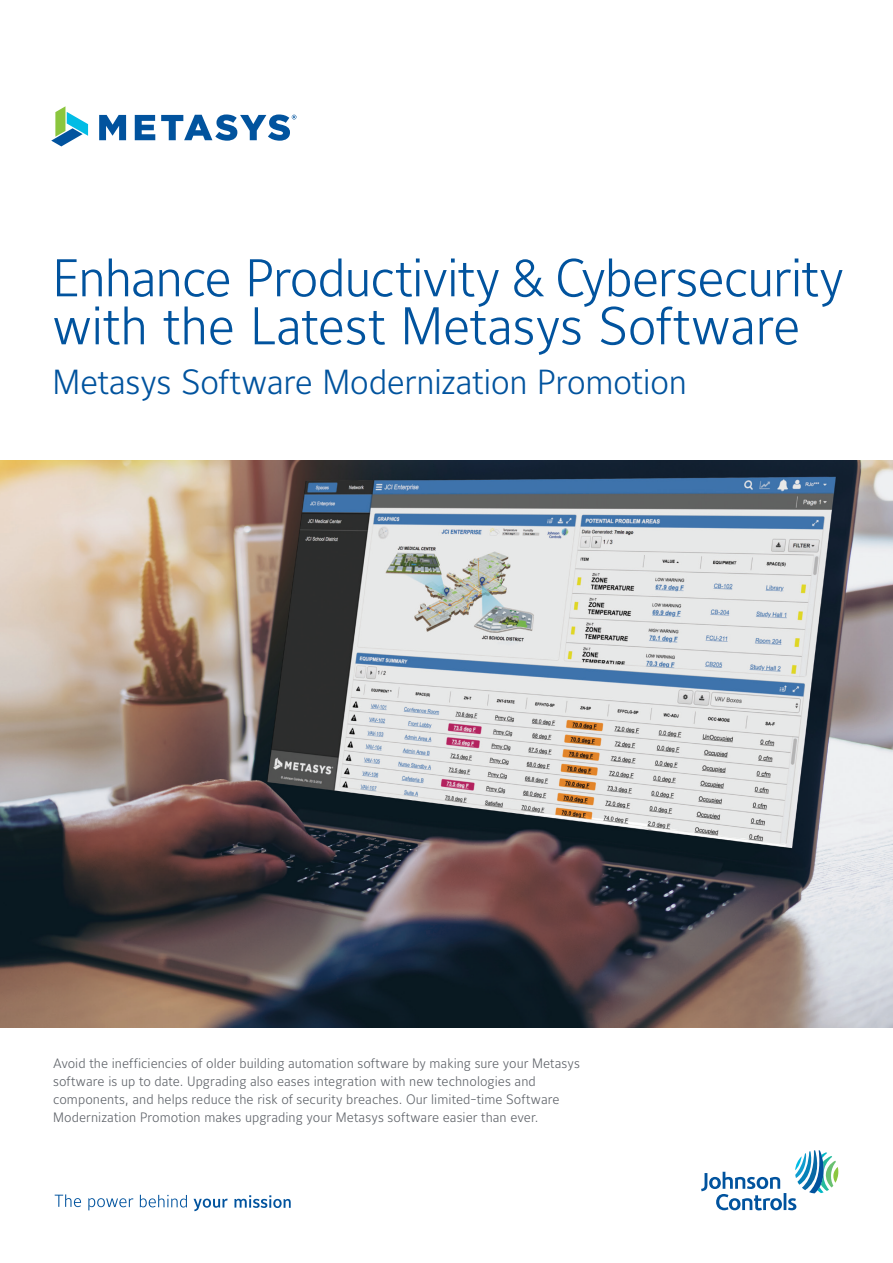
<style>
.page{position:relative;width:893px;height:1263px;background:#fff}
.page>*{position:absolute;margin:0;border:0;box-sizing:border-box;transform-origin:0 0}
.Headline_or_Title{font:52.5px/48px "Maurea Light Lf";letter-spacing:-.015em;color:#01539e}
.Title_Second_Line{font:34.5px "Maurea Light Lf";letter-spacing:-.015em;color:#01539e}
.Body{font:13.5px/18px "Maurea Light Lf";color:#5f6369}
</style>
<div class="page">
<img style="left:0;top:460px;width:893px;height:567px">
<svg style="left:99px;top:115px;width:27px;height:25px"></svg>
<svg style="left:135px;top:115px;width:20px;height:25px"></svg>
<svg style="left:161px;top:114px;width:135px;height:27px"></svg>
<svg style="left:51px;top:106px;width:37px;height:40px"></svg>
<svg style="left:701px;top:1150px;width:137px;height:60px"></svg>
<svg style="left:55px;top:1194px;width:26px;height:13px"></svg>
<svg style="left:88px;top:1198px;width:45px;height:12px"></svg>
<svg style="left:140px;top:1195px;width:47px;height:12px"></svg>
<svg style="left:194px;top:1198px;width:34px;height:13px"></svg>
<svg style="left:234px;top:1195px;width:57px;height:13px"></svg>
<p class="Headline_or_Title" style="left:53px;top:257px;width:793px">Enhance Productivity &amp; Cybersecurity with the Latest Metasys Software</p>
<p class="Title_Second_Line" style="left:53px;top:363px;width:636px">Metasys Software Modernization Promotion</p>
<p class="Body" style="left:53px;top:1055px;width:528px">Avoid the inefficiencies of older building automation software by making sure your Metasys software is up to date. Upgrading also eases integration with new technologies and components, and helps reduce the risk of security breaches. Our limited-time Software Modernization Promotion makes upgrading your Metasys software easier than ever.</p>
</div>
